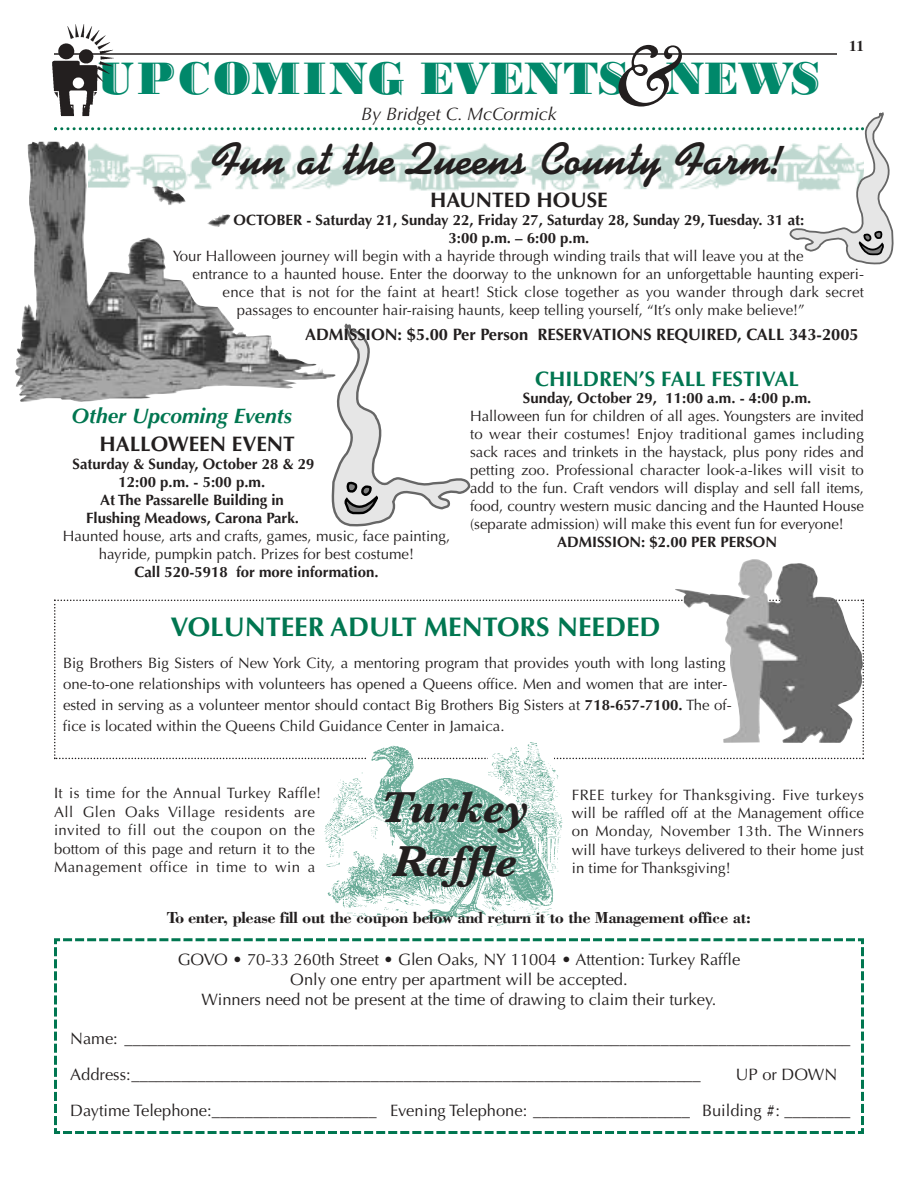
<style>
.page{position:relative;width:918px;height:1188px;background:#fff}
.page>*{position:absolute;margin:0;border:0;box-sizing:border-box;transform-origin:0 0}
.t1{font:90px "Goudy Catalogue Italic DTC";color:#231f1f}
.t2{font:48px "Kauflinn DTC";color:#231f1f}
.t3{font:48px "Bodoni Highlight ICG";color:#00886a}
.t4{font:italic 700 45px/54px "Baskerville";color:#231f1f}
.t5{font:700 27px "Optima";color:#007650}
.t6{font:700 21px "Optima";color:#231f1f}
.t7{font:700 21px "Optima";color:#007650}
.t8{font:italic 700 21px "Optima";color:#007650}
.t9{font:italic 18px "Optima";color:#231f1f}
.t10{font:16.5px/36px "Optima";color:#231f1f}
.t11{font:700 16.5px "Bodoni";letter-spacing:-.025em;color:#231f1f}
.t12{font:700 16.5px "Optima";color:#231f1f}
.t13{font:15px/18px "Optima";color:#231f1f;text-align:justify}
.t14{font:700 15px/18px "Optima";color:#231f1f;text-align:center}
.t15{font:15px/18.5px "Optima";letter-spacing:.03em;color:#231f1f}
.t16{font:700 15px "Times";color:#231f1f}
.s1{font-weight:700}
</style>
<div class="page">
<hr style="left:54px;top:53px;width:783px;height:2px;background:#231f1f">
<svg style="left:54px;top:938px;width:810px;height:196px"></svg>
<img style="left:52px;top:24px;width:65px;height:88px">
<svg style="left:331px;top:323px;width:140px;height:204px"></svg>
<svg style="left:54px;top:600px;width:810px;height:159px"></svg>
<img style="left:15px;top:142px;width:321px;height:261px">
<svg style="left:54px;top:112px;width:840px;height:153px"></svg>
<img style="left:324px;top:740px;width:239px;height:187px">
<img style="left:675px;top:559px;width:188px;height:184px">
<h1 class="t1" style="left:616px;top:41px;width:66px">&amp;</h1>
<p class="t16" style="left:849px;top:40px;width:16px">11</p>
<h2 class="t3" style="left:98px;top:65px;width:723px">UPCOMING EVENTS NEWS</h2>
<p class="t9" style="left:361px;top:106px;width:197px">By Bridget C. McCormick</p>
<h2 class="t2" style="left:211px;top:140px;width:573px">Fun at the Queens County Farm!</h2>
<h3 class="t6" style="left:430px;top:191px;width:179px">HAUNTED HOUSE</h3>
<p class="t14" style="left:234px;top:212px;width:572px">OCTOBER - Saturday 21, Sunday 22, Friday 27, Saturday 28, Sunday 29, Tuesday. 31 at:<br>3:00 p.m. – 6:00 p.m.</p>
<p class="t13" style="left:173px;top:248px;width:632px">Your Halloween journey will begin with a hayride through winding trails that will leave you at the</p>
<p class="t13" style="left:193px;top:266px;width:673px">entrance to a haunted house. Enter the doorway to the unknown for an unforgettable haunting experi-</p>
<p class="t13" style="left:223px;top:284px;width:643px">ence that is not for the faint at heart! Stick close together as you wander through dark secret</p>
<p class="t13" style="left:237px;top:302px;width:570px">passages to encounter hair-raising haunts, keep telling yourself, “It’s only make believe!”</p>
<p class="t12" style="left:305px;top:328px;width:555px">ADMISSION: $5.00 Per Person RESERVATIONS REQUIRED, CALL 343-2005</p>
<h3 class="t8" style="left:72px;top:407px;width:222px">Other Upcoming Events</h3>
<h3 class="t6" style="left:99px;top:435px;width:197px">HALLOWEEN EVENT</h3>
<p class="t14" style="left:73px;top:456px;width:243px">Saturday &amp; Sunday, October 28 &amp; 29<br>12:00 p.m. - 5:00 p.m.<br>At The Passarelle Building in<br>Flushing Meadows, Carona Park.</p>
<p class="t13" style="left:63px;top:528px;width:389px;text-align:center">Haunted house, arts and crafts, games, music, face painting, hayride, pumpkin patch. Prizes for best costume!</p>
<p class="t14" style="left:134px;top:564px;width:246px">Call 520-5918 for more information.</p>
<h3 class="t7" style="left:535px;top:371px;width:266px">CHILDREN’S FALL FESTIVAL</h3>
<p class="t14" style="left:523px;top:391px;width:290px">Sunday, October 29, 11:00 a.m. - 4:00 p.m.</p>
<p class="t13" style="left:470px;top:409px;width:395px">Halloween fun for children of all ages. Youngsters are invited to wear their costumes! Enjoy traditional games including sack races and trinkets in the haystack, plus pony rides and petting zoo. Professional character look-a-likes will visit to add to the fun. Craft vendors will display and sell fall items, food, country western music dancing and the Haunted House (separate admission) will make this event fun for everyone!</p>
<p class="t14" style="left:557px;top:535px;width:222px">ADMISSION: $2.00 PER PERSON</p>
<h3 class="t5" style="left:171px;top:616px;width:491px">VOLUNTEER ADULT MENTORS NEEDED</h3>
<p class="t13" style="left:63px;top:654px;width:670px;line-height:21px;text-align:left">Big Brothers Big Sisters of New York City, a mentoring program that provides youth with long lasting one-to-one relationships with volunteers has opened a Queens office. Men and women that are inter&shy;ested in serving as a volunteer mentor should contact Big Brothers Big Sisters at <span class="s1">718-657-7100.</span> The of&shy;fice is located within the Queens Child Guidance Center in Jamaica.</p>
<p class="t15" style="left:54px;top:786px;width:269px">It is time for the Annual Turkey Raffle!<br>All Glen Oaks Village residents are invited to fill out the coupon on the bottom of this page and return it to the Management office in time to win a</p>
<h3 class="t4" style="left:381px;top:785px;width:149px">Turkey<br>Raffle</h3>
<p class="t13" style="left:572px;top:787px;width:294px;line-height:18.5px">FREE turkey for Thanksgiving. Five turkeys will be raffled off at the Management office on Monday, November 13th. The Winners will have turkeys delivered to their home just in time for Thanksgiving!</p>
<p class="t11" style="left:167px;top:911px;width:586px">To enter, please fill out the coupon below and return it to the Management office at:</p>
<p class="t10" style="left:178px;top:951px;width:564px;line-height:20.2px;text-align:center">GOVO • 70-33 260th Street • Glen Oaks, NY 11004 • Attention: Turkey Raffle<br>Only one entry per apartment will be accepted.<br>Winners need not be present at the time of drawing to claim their turkey.</p>
<p class="t10" style="left:70px;top:1022px;width:782px">Name: ________________________________________________________________________________________<br>Address:_____________________________________________________________________</p>
<p class="t10" style="left:70px;top:1058px;width:782px;text-indent:666px">UP or DOWN<br>Daytime Telephone:____________________ Evening Telephone: ___________________ Building #: ________</p>
</div>
